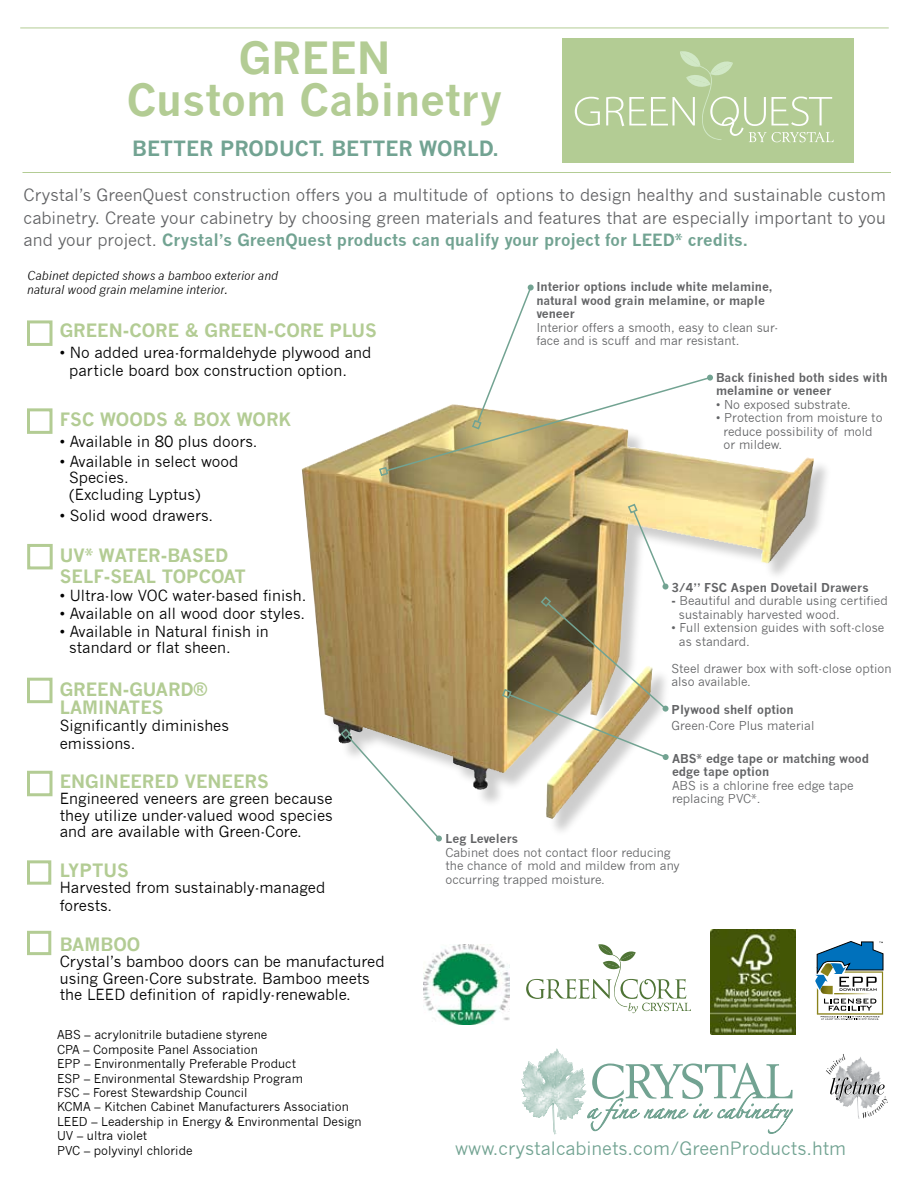
<style>
.page{position:relative;width:918px;height:1188px;background:#fff}
.page>*{position:absolute;margin:0;border:0;box-sizing:border-box;transform-origin:0 0}
.t1{font:700 43.35px/42px "News Gothic";color:#b3cc94;text-align:center}
.t2{font:700 20.55px "News Gothic";color:#72a392}
.t3{font:700 18px/21px "News Gothic";color:#b3cc94}
.t4{font:18px "News Gothic";color:#72a392}
.t5{font:16.5px/22.5px "News Gothic";color:#636466;text-align:justify}
.t6{font:15px/16.5px "News Gothic";color:#000}
.t7{font:12px/13.5px "News Gothic";color:#636466}
.t8{font:12px/14.4px "News Gothic";color:#000}
.t9{font:700 12px/13.5px "News Gothic";color:#636466}
.t10{font:italic 12px/14.4px "News Gothic";color:#000}
.s1{font-weight:700;color:#72a392}
.s2{font-weight:700}
</style>
<div class="page">
<div style="left:303px;top:405px;width:529px;height:433px;background:#000;opacity:.2"></div>
<img style="left:624px;top:446px;width:190px;height:146px">
<div style="left:562px;top:38px;width:291px;height:125px;background:#b3cc94"></div>
<img style="left:424px;top:944px;width:85px;height:80px">
<svg style="left:575px;top:97px;width:25px;height:29px"></svg>
<svg style="left:606px;top:51px;width:227px;height:91px"></svg>
<hr style="left:22px;top:172px;width:869px;height:1px;background:#b3cc94">
<hr style="left:20px;top:28px;width:869px;height:1px;background:#b3cc94">
<svg style="left:543px;top:1048px;width:250px;height:86px"></svg>
<img style="left:521px;top:1061px;width:66px;height:73px">
<div style="left:27px;top:678px;width:25px;height:25px;border:3px solid #b3cc94"></div>
<div style="left:27px;top:771px;width:25px;height:25px;border:3px solid #b3cc94"></div>
<div style="left:27px;top:544px;width:26px;height:25px;border:3px solid #b3cc94"></div>
<div style="left:27px;top:860px;width:24px;height:25px;border:3px solid #b3cc94"></div>
<div style="left:27px;top:931px;width:24px;height:24px;border:3px solid #b3cc94"></div>
<svg style="left:526px;top:944px;width:165px;height:69px"></svg>
<div style="left:27px;top:320px;width:25px;height:26px;border:3px solid #b3cc94"></div>
<svg style="left:815px;top:941px;width:68px;height:79px"></svg>
<div style="left:27px;top:408px;width:25px;height:26px;border:3px solid #b3cc94"></div>
<svg style="left:378px;top:285px;width:335px;height:192px"></svg>
<svg style="left:501px;top:503px;width:168px;height:257px"></svg>
<svg style="left:339px;top:728px;width:103px;height:114px"></svg>
<svg style="left:826px;top:1054px;width:62px;height:64px"></svg>
<img style="left:710px;top:930px;width:85px;height:104px">
<h1 class="t1" style="left:127px;top:37px;width:377px">GREEN<br>Custom Cabinetry</h1>
<h2 class="t2" style="left:132px;top:136px;width:29px">Better</h2>
<h2 class="t2" style="left:220px;top:136px;width:30px">Product</h2>
<h2 class="t2" style="left:319px;top:136px;width:42px">. Better</h2>
<h2 class="t2" style="left:419px;top:136px;width:33px">World</h2>
<h2 class="t2" style="left:493px;top:136px;width:8px">.</h2>
<p class="t5" style="left:24px;top:184px;width:864px">Crystal’s GreenQuest construction offers you a multitude of options to design healthy and sustainable custom cabinetry. Create your cabinetry by choosing green materials and features that are especially important to you and your project. <span class="s1">Crystal’s GreenQuest products can qualify your project for LEED* credits.</span></p>
<p class="t10" style="left:27px;top:268px;width:252px">Cabinet depicted shows a bamboo exterior and natural wood grain melamine interior.</p>
<p class="t3" style="left:60px;top:320px;width:319px">GREEN-CORE &amp; GREEN-CORE PLUS</p>
<p class="t6" style="left:69px;top:344px;width:304px;line-height:18px;text-indent:-9px">• No added urea-formaldehyde plywood and particle board box construction option.</p>
<p class="t3" style="left:60px;top:409px;width:233px">FSC WOODS &amp; BOX WORK</p>
<p class="t6" style="left:60px;top:434px;width:199px">• Available in 80 plus doors.</p>
<p class="t6" style="left:69px;top:453px;width:171px;text-indent:-9px">• Available in select wood<br>Species.<br>(Excluding Lyptus)</p>
<p class="t6" style="left:60px;top:507px;width:155px">• Solid wood drawers.</p>
<p class="t3" style="left:60px;top:545px;width:188px">UV* WATER-BASED<br>SELF-SEAL TOPCOAT</p>
<p class="t6" style="left:60px;top:587px;width:248px">• Ultra-low VOC water-based finish.</p>
<p class="t6" style="left:60px;top:605px;width:247px">• Available on all wood door styles.</p>
<p class="t6" style="left:69px;top:623px;width:201px;text-indent:-9px">• Available in Natural finish in standard or flat sheen.</p>
<p class="t3" style="left:60px;top:679px;width:27px">Green</p>
<p class="t3" style="left:123px;top:679px;width:34px">-Guard</p>
<p class="t3" style="left:194px;top:679px;width:15px">®</p>
<p class="t3" style="left:60px;top:697px;width:57px">Laminates</p>
<p class="t6" style="left:60px;top:716px;width:171px;line-height:18px">Significantly diminishes emissions.</p>
<p class="t3" style="left:60px;top:770px;width:59px">Engineered</p>
<p class="t3" style="left:185px;top:770px;width:24px">Veneers</p>
<p class="t6" style="left:60px;top:791px;width:275px;text-align:justify">Engineered veneers are green because they utilize under-valued wood species and are available with Green-Core.</p>
<p class="t3" style="left:60px;top:859px;width:71px">LYPTUS</p>
<p class="t6" style="left:60px;top:879px;width:267px;line-height:18px">Harvested from sustainably-managed forests.</p>
<p class="t3" style="left:60px;top:934px;width:82px">BAM BOO</p>
<p class="t6" style="left:60px;top:954px;width:326px">Crystal’s bamboo doors can be manufactured using Green-Core substrate. Bamboo meets the LEED definition of rapidly-renewable.</p>
<p class="t8" style="left:57px;top:1028px;width:306px">ABS – acrylonitrile butadiene styrene<br>CPA – Composite Panel Association<br>EPP – Environmentally Preferable Product<br>ESP – Environmental Stewardship Program<br>FSC – Forest Stewardship Council<br>KCMA – Kitchen Cabinet Manufacturers Association LEED – Leadership in Energy &amp; Environmental Design UV – ultra violet<br>PVC – polyvinyl chloride</p>
<p class="t9" style="left:536px;top:280px;width:238px">I nterior options include white melamine, natural wood grain melamine, or maple veneer</p>
<p class="t7" style="left:536px;top:321px;width:243px">Interior offers a smooth, easy to clean sur&shy;face and is scuff and mar resistant.</p>
<p class="t9" style="left:716px;top:370px;width:173px">Back finished both sides with melamine or veneer</p>
<p class="t7" style="left:716px;top:398px;width:136px">• No exposed substrate.</p>
<p class="t7" style="left:724px;top:411px;width:161px;text-indent:-8px">• Protection from moisture to reduce possibility of mold or mildew.</p>
<p class="t9" style="left:671px;top:581px;width:199px">3/4” FSC Aspen Dovetail Drawers</p>
<p class="t7" style="left:679px;top:594px;width:210px;text-indent:-8px"><span class="s2">-</span> Beautiful and durable using certified sustainably harvested wood.</p>
<p class="t7" style="left:679px;top:621px;width:207px;text-indent:-8px">• Full extension guides with soft-close as standard.</p>
<p class="t7" style="left:671px;top:662px;width:222px">Steel drawer box with soft-close option also available.</p>
<p class="t9" style="left:672px;top:702px;width:124px">Plywood shelf option</p>
<p class="t7" style="left:672px;top:719px;width:144px">Green-Core Plus material</p>
<p class="t9" style="left:672px;top:752px;width:199px">ABS* edge tape or matching wood edge tape option</p>
<p class="t7" style="left:672px;top:779px;width:183px">ABS is a chlorine free edge tape replacing PVC*.</p>
<p class="t9" style="left:446px;top:832px;width:74px">Leg Levelers</p>
<p class="t7" style="left:446px;top:846px;width:236px">Cabinet does not contact floor reducing the chance of mold and mildew from any occurring trapped moisture.</p>
<p class="t4" style="left:455px;top:1138px;width:393px">www.crystalcabinets.com/GreenProducts.htm</p>
</div>
